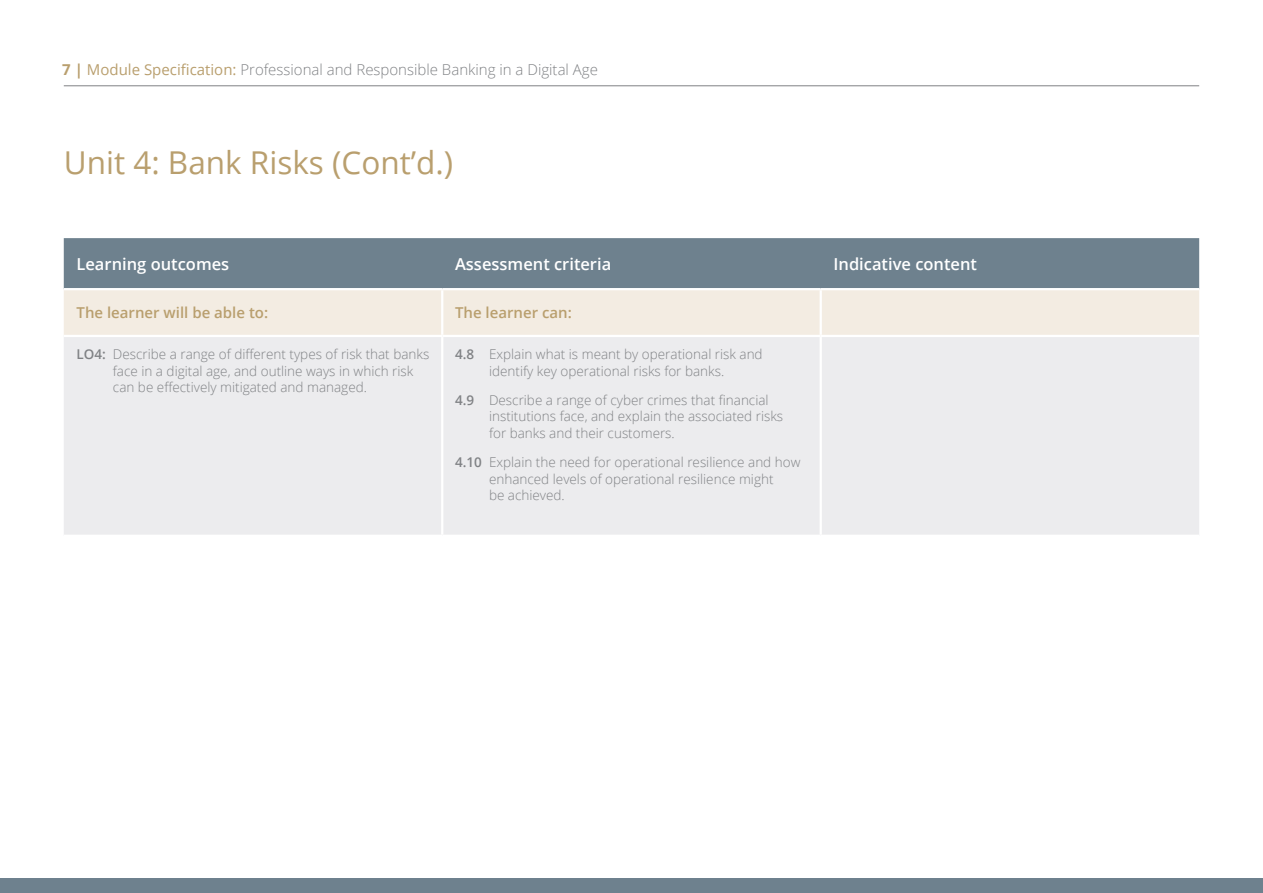
<style>
.page{position:relative;width:1263px;height:893px;background:#fff}
.page>*{position:absolute;margin:0;border:0;box-sizing:border-box;transform-origin:0 0}
.Accounts_Heading{font:31.5px "Open Sans";color:#b99f6e}
.t1{font:600 16.5px "Open Sans";color:#fff}
.t2{font:300 15px "Open Sans";color:#808285}
.t3{font:600 15px "Open Sans";color:#b99f6e}
.Body_Copy{font:300 13.5px/16.5px "Open Sans";color:#808285}
.Table_Copy{font:300 13.5px/16.5px "Open Sans";color:#808285}
.s1{font-weight:700;color:#b99f6e}
.s2{font-weight:400;color:#b99f6e}
.s3{font-weight:600}
</style>
<div class="page">
<hr style="left:64px;top:85px;width:1135px;height:1px;background:#808285">
<div style="left:0;top:878px;width:1263px;height:15px;background:#6e818e"></div>
<div style="left:64px;top:238px;width:1135px;height:50px;background:#6e818e"></div>
<div style="left:64px;top:290px;width:1135px;height:45px;background:#f3ece2"></div>
<div style="left:64px;top:337px;width:1135px;height:198px;background:#ececee"></div>
<hr style="left:441px;top:337px;width:2px;height:198px;background:#fff">
<hr style="left:820px;top:337px;width:2px;height:198px;background:#fff">
<hr style="left:441px;top:290px;width:2px;height:45px;background:#fff">
<hr style="left:820px;top:290px;width:2px;height:45px;background:#fff">
<p class="t2" style="left:62px;top:60px;width:537px"><span class="s1">7 |</span> <span class="s2">Module Specification:</span> Professional and Responsible Banking in a Digital Age</p>
<p class="Accounts_Heading" style="left:64px;top:141px;width:391px">Unit 4: Bank Risks (Cont’d.)</p>
<p class="t1" style="left:77px;top:253px;width:154px">Learning outcomes</p>
<p class="t1" style="left:455px;top:253px;width:158px">Assessment criteria</p>
<p class="t1" style="left:833px;top:253px;width:145px">Indicative content</p>
<p class="t3" style="left:77px;top:303px;width:193px">The learner will be able to:</p>
<p class="t3" style="left:455px;top:303px;width:118px">The learner can:</p>
<p class="Table_Copy" style="left:113px;top:345px;width:318px;text-indent:-36px"><span class="s3">LO4:</span> Describe a range of different types of risk that banks face in a digital age, and outline ways in which risk can be effectively mitigated and managed.</p>
<p class="Body_Copy" style="left:455px;top:345px;width:309px;text-align:center"><span class="s3">4.8</span> Explain what is meant by operational risk and identify key operational risks for banks.</p>
<p class="Body_Copy" style="left:489px;top:391px;width:296px;text-indent:-34px"><span class="s3">4.9</span> Describe a range of cyber crimes that financial institutions face, and explain the associated risks for banks and their customers.</p>
<p class="Body_Copy" style="left:489px;top:453px;width:313px;text-indent:-34px"><span class="s3">4.10</span> Explain the need for operational resilience and how enhanced levels of operational resilience might<br>be achieved.</p>
</div>
